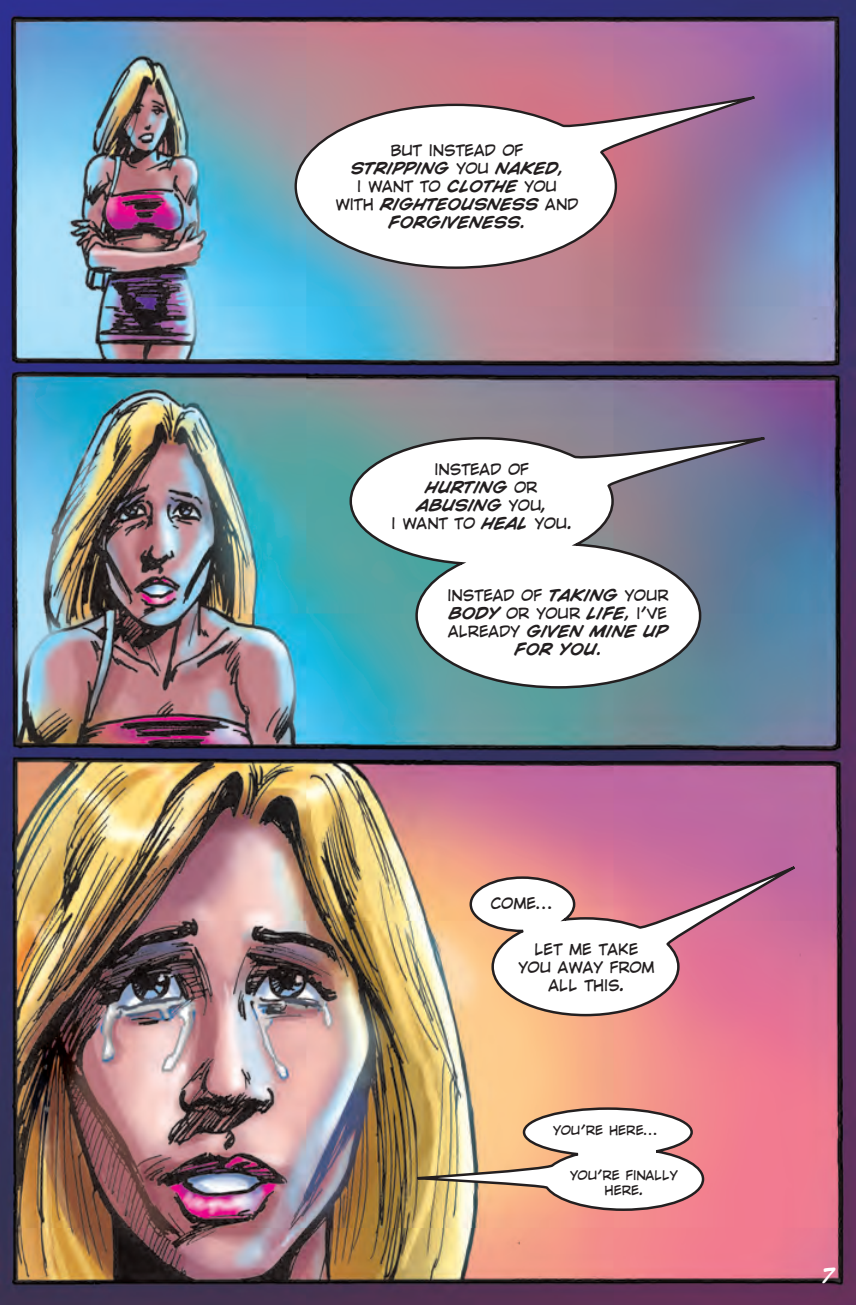
<style>
.page{position:relative;width:857px;height:1305px;background:#fff}
.page>*{position:absolute;margin:0;border:0;box-sizing:border-box;transform-origin:0 0}
.t1{font:20px "Wild And Crazy";color:#fff}
.t2{font:15px/18px "Wild And Crazy";color:#231f20;text-align:center}
.t3{font:12.5px/15px "Wild And Crazy";color:#231f20;text-align:center}
</style>
<div class="page">
<img style="left:0;top:0;width:855px;height:1305px">
<svg style="left:348px;top:436px;width:418px;height:254px"></svg>
<svg style="left:468px;top:865px;width:328px;height:153px"></svg>
<svg style="left:415px;top:1106px;width:290px;height:106px"></svg>
<svg style="left:293px;top:97px;width:463px;height:173px"></svg>
<p class="t2" style="left:335px;top:142px;width:244px">but instead of<br>STRIPPING you NAKED,<br>i want to CLOTHE you<br>with RIGHTEOUSNESS and<br>FORGIVENESS.</p>
<p class="t2" style="left:391px;top:460px;width:182px">instead of<br>HURTING or<br>ABUSING you,<br>i want to HEAL you.</p>
<p class="t2" style="left:447px;top:587px;width:223px">instead of TAKING your<br>BODY or your LIFE, i’ve already GIVEN MINE UP<br>FOR YOU.</p>
<p class="t2" style="left:491px;top:895px;width:65px">come…</p>
<p class="t2" style="left:518px;top:941px;width:137px">let me take you away from all this.</p>
<p class="t3" style="left:553px;top:1124px;width:107px">you’re here…</p>
<p class="t3" style="left:570px;top:1168px;width:109px">you’re finally here.</p>
<h1 class="t1" style="left:822px;top:1264px;width:13px">7</h1>
</div>
